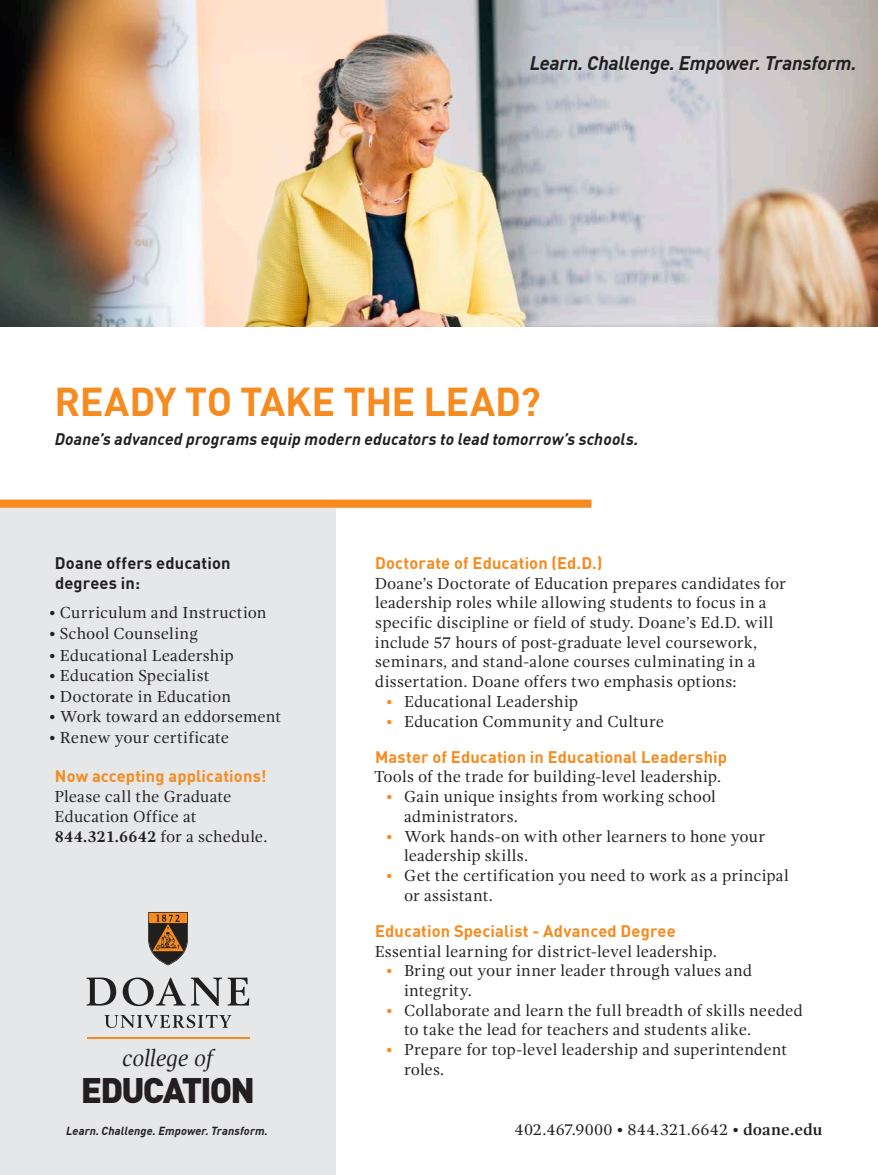
<style>
.page{position:relative;width:878px;height:1175px;background:#fff}
.page>*{position:absolute;margin:0;border:0;box-sizing:border-box;transform-origin:0 0}
.t1{font:700 39.45px "DINOT";letter-spacing:-.01em;color:#f68b1f}
.t2{font:900 35.1px "DINOT";letter-spacing:-.05em;color:#231f20}
.t3{font:italic 23.7px "Gandhi Serif";letter-spacing:-.02em;color:#231f20}
.t4{font:italic 700 19.35px "DINOT";letter-spacing:-.01em;color:#231f20}
.t5{font:16.35px/19.6px "Gandhi Serif";letter-spacing:.005em;color:#231f20}
.t6{font:italic 700 16.35px "DINOT";letter-spacing:.01em;color:#231f20}
.t7{font:700 16.35px/19.6px "DINOT";letter-spacing:.01em;color:#231f20}
.t8{font:italic 700 11.55px "DINOT";letter-spacing:.01em;color:#231f20}
.s1{font-family:"DINOT";font-weight:700;color:#f68b1f}
.s2{font-weight:700}
.s3{color:#f68b1f}
</style>
<div class="page">
<div style="left:0;top:503px;width:335px;height:671px;background:#e6e7e9"></div>
<div style="left:0;top:499px;width:591px;height:9px;background:#f68b1f"></div>
<img style="left:0;top:0;width:878px;height:326px">
<svg style="left:148px;top:912px;width:40px;height:53px;background:#7f5c3b"></svg>
<svg style="left:87px;top:977px;width:29px;height:28px"></svg>
<svg style="left:123px;top:977px;width:99px;height:29px"></svg>
<svg style="left:228px;top:977px;width:21px;height:28px"></svg>
<svg style="left:104px;top:1014px;width:127px;height:14px"></svg>
<hr style="left:87px;top:1037px;width:162px;height:2px;background:#f68b1f">
<p class="t4" style="left:529px;top:48px;width:328px">Learn. Challenge. Empower. Transform.</p>
<p class="t1" style="left:54px;top:370px;width:488px">READY TO TAKE THE LEAD?</p>
<p class="t6" style="left:55px;top:426px;width:585px">Doane’s advanced programs equip modern educators to lead tomorrow’s schools.</p>
<p class="t7" style="left:55px;top:551px;width:177px">Doane offers education degrees in:</p>
<p class="t5" style="left:49px;top:603px;width:219px">• Curriculum and Instruction</p>
<p class="t5" style="left:49px;top:624px;width:150px">• School Counseling</p>
<p class="t5" style="left:49px;top:645px;width:186px">• Educational Leadership</p>
<p class="t5" style="left:49px;top:665px;width:162px">• Education Specialist</p>
<p class="t5" style="left:49px;top:686px;width:183px">• Doctorate in Education</p>
<p class="t5" style="left:49px;top:706px;width:233px">• Work toward an eddorsement</p>
<p class="t5" style="left:49px;top:727px;width:181px">• Renew your certificate</p>
<p class="t5" style="left:55px;top:767px;width:214px"><span class="s1">Now accepting applications!<br></span>Please call the Graduate<br>Education Office at<br><span class="s2">844.321.6642</span> for a schedule.</p>
<p class="t3" style="left:122px;top:1044px;width:93px">college of</p>
<p class="t2" style="left:81px;top:1061px;width:176px">EDUCATION</p>
<p class="t8" style="left:66px;top:1121px;width:203px">Learn. Challenge. Empower. Transform.</p>
<p class="t5" style="left:374px;top:553px;width:413px"><span class="s1">Doctorate of Education (Ed.D.)<br></span>Doane’s Doctorate of Education prepares candidates for leadership roles while allowing students to focus in a specific discipline or field of study. Doane’s Ed.D. will include 57 hours of post-graduate level coursework, seminars, and stand-alone courses culminating in a dissertation. Doane offers two emphasis options:</p>
<p class="t5" style="left:386px;top:691px;width:194px"><span class="s3">•</span> Educational Leadership</p>
<p class="t5" style="left:386px;top:711px;width:279px"><span class="s3">•</span> Education Community and Culture</p>
<p class="t5" style="left:374px;top:747px;width:354px"><span class="s1">Master of Education in Educational Leadership<br></span>Tools of the trade for building-level leadership.</p>
<p class="t5" style="left:404px;top:786px;width:313px;text-indent:-18px"><span class="s3">•</span> Gain unique insights from working school administrators.</p>
<p class="t5" style="left:404px;top:826px;width:363px;text-indent:-18px"><span class="s3">•</span> Work hands-on with other learners to hone your leadership skills.</p>
<p class="t5" style="left:404px;top:865px;width:386px;text-indent:-18px"><span class="s3">•</span> Get the certification you need to work as a principal or assistant.</p>
<p class="t5" style="left:374px;top:921px;width:344px"><span class="s1">Education Specialist - Advanced Degree<br></span>Essential learning for district-level leadership.</p>
<p class="t5" style="left:404px;top:961px;width:350px;text-indent:-18px"><span class="s3">•</span> Bring out your inner leader through values and integrity.</p>
<p class="t5" style="left:404px;top:1000px;width:400px;text-indent:-18px"><span class="s3">•</span> Collaborate and learn the full breadth of skills needed to take the lead for teachers and students alike.</p>
<p class="t5" style="left:404px;top:1039px;width:384px;text-indent:-18px"><span class="s3">•</span> Prepare for top-level leadership and superintendent roles.</p>
<p class="t5" style="left:514px;top:1119px;width:309px">402.467.9000 • 844.321.6642 • <span class="s2">doane.edu</span></p>
</div>
